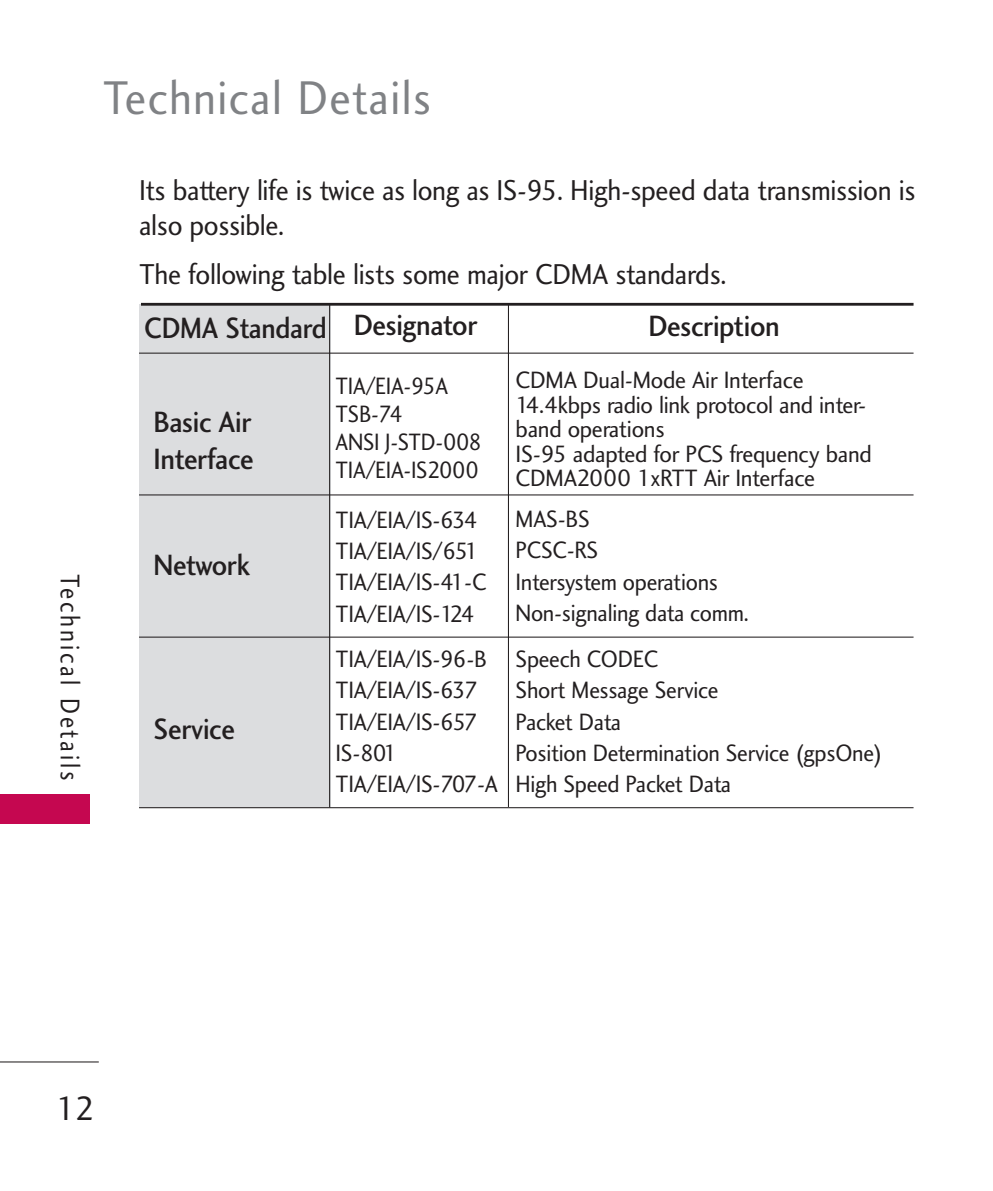
<style>
.page{position:relative;width:993px;height:1191px;background:#fff}
.page>*{position:absolute;margin:0;border:0;box-sizing:border-box;transform-origin:0 0}
.t1{font:49px "Charlotte Sans Book Let Plain";letter-spacing:.03em;color:#808285;scale:.93 1}
.t2{font:35px "Charlotte Sans Book Let Plain";color:#231f20;scale:.93 1}
.t3{font:30.45px/36.8px "Charlotte Sans Medium Let Plain";letter-spacing:-.01em;color:#231f20;scale:.92 1}
.t4{font:30.45px "Charlotte Sans Medium Let Plain";letter-spacing:-.01em;color:#231f20;scale:.9 1}
.t5{font:29.75px/35px "Charlotte Sans Book Plain";letter-spacing:-.01em;color:#231f20;scale:.93 1}
.t6{font:28px "Charlotte Sans Book Let Plain";letter-spacing:.12em;color:#231f20;scale:.85 1}
.t7{font:24.5px/31.5px "Charlotte Sans Book Plain";letter-spacing:-.01em;color:#231f20;scale:.93 1}
.t8{font:24.5px/24.5px "Charlotte Sans Book Plain";letter-spacing:-.01em;color:#231f20;scale:.95 1}
.t9{font:24.5px/28px "Charlotte Sans Book Plain";letter-spacing:-.01em;color:#231f20;scale:.9 1}
</style>
<div class="page">
<hr style="left:0;top:1061px;width:99px;height:1px;background:#231f20">
<div style="left:0;top:794px;width:89px;height:29px;background:#c50750"></div>
<div style="left:139px;top:304px;width:191px;height:503px;background:#dcdddf"></div>
<hr style="left:139px;top:352px;width:774px;height:2px;background:#231f20">
<hr style="left:329px;top:304px;width:1px;height:503px;background:#231f20">
<hr style="left:507px;top:304px;width:2px;height:503px;background:#231f20">
<hr style="left:139px;top:494px;width:774px;height:1px;background:#231f20">
<hr style="left:139px;top:636px;width:774px;height:1px;background:#231f20">
<hr style="left:139px;top:807px;width:774px;height:1px;background:#231f20">
<hr style="left:141px;top:303px;width:772px;height:3px;background:#231f20">
<h1 class="t1" style="left:103px;top:68px;width:354px">Technical Details</h1>
<p class="t6" style="left:87px;top:574px;width:244px;rotate:90deg">Technical Details</p>
<p class="t5" style="left:139px;top:175px;width:836px">Its battery life is twice as long as IS-95. High-speed data transmission is also possible.</p>
<p class="t5" style="left:139px;top:259px;width:633px">The following table lists some major CDMA standards.</p>
<p class="t4" style="left:144px;top:310px;width:204px">CDMA Standard</p>
<p class="t3" style="left:353px;top:306px;width:136px">Designator</p>
<p class="t3" style="left:648px;top:307px;width:144px">Description</p>
<p class="t3" style="left:153px;top:403px;width:110px">Basic Air<br>Interface</p>
<p class="t3" style="left:153px;top:546px;width:106px">Network</p>
<p class="t3" style="left:153px;top:710px;width:90px">Service</p>
<p class="t9" style="left:335px;top:374px;width:164px">TIA/EIA-95A<br>TSB-74<br>ANSI J-STD-008<br>TIA/EIA-IS2000</p>
<p class="t8" style="left:515px;top:370px;width:376px">CDMA Dual-Mode Air Interface<br>14.4kbps radio link protocol and inter&shy;band operations<br>IS-95 adapted for PCS frequency band<br>CDMA2000 1xRTT Air Interface</p>
<p class="t7" style="left:515px;top:505px;width:252px">MAS-BS<br>PCSC-RS<br>Intersystem operations<br>Non-signaling data comm.</p>
<p class="t7" style="left:335px;top:506px;width:164px">TIA/EIA/IS-634<br>TIA/EIA/IS/651<br>TIA/EIA/IS-41-C<br>TIA/EIA/IS-124</p>
<p class="t7" style="left:335px;top:645px;width:176px">TIA/EIA/IS-96-B<br>TIA/EIA/IS-637<br>TIA/EIA/IS-657<br>IS-801<br>TIA/EIA/IS-707-A</p>
<p class="t7" style="left:515px;top:645px;width:395px">Speech CODEC<br>Short Message Service<br>Packet Data<br>Position Determination Service (gpsOne)<br>High Speed Packet Data</p>
<h2 class="t2" style="left:57px;top:1087px;width:43px">12</h2>
</div>
